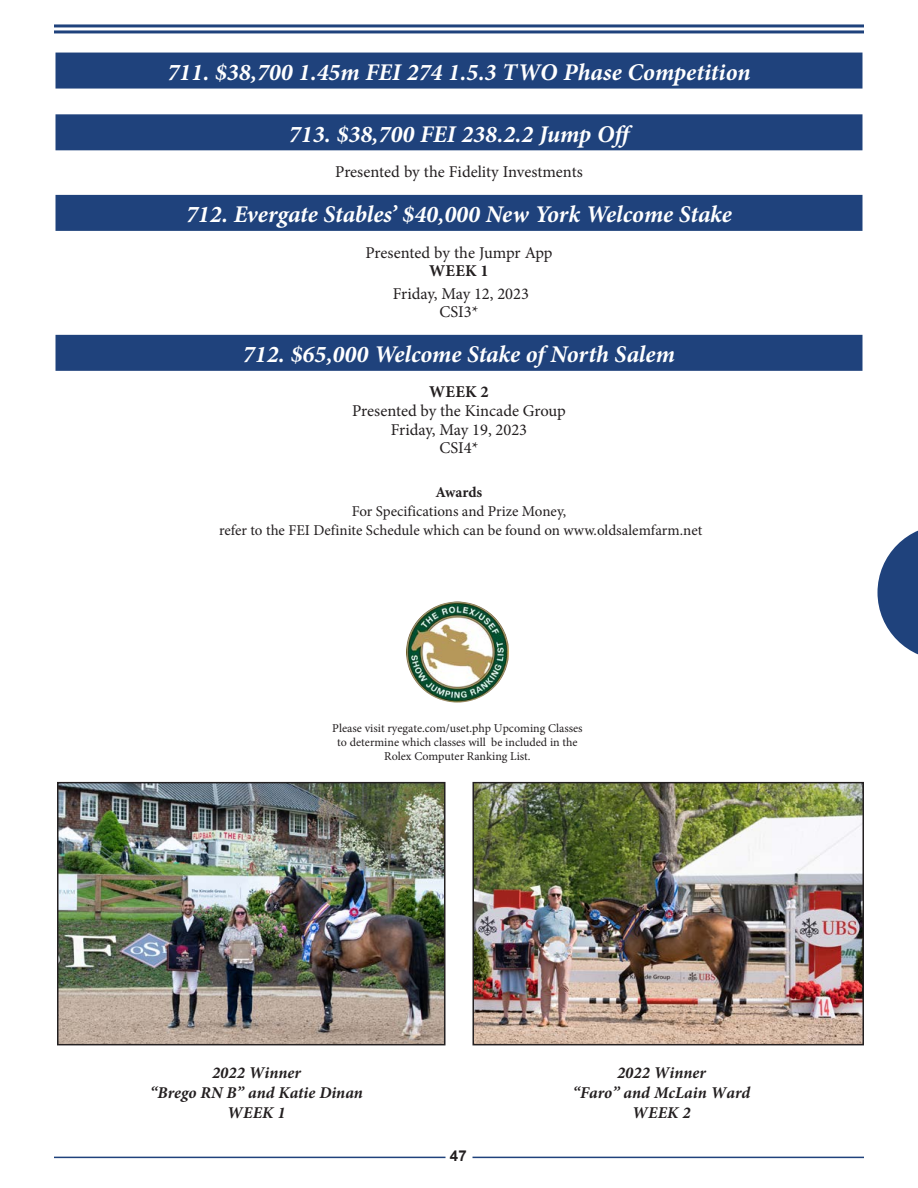
<style>
.page{position:relative;width:918px;height:1188px;background:#fff}
.page>*{position:absolute;margin:0;border:0;box-sizing:border-box;transform-origin:0 0}
.Award_heading{font:italic 700 24px "Minion Pro";color:#fff}
.WEEK_BOLD_CENTERED{font:16.5px/18px "Minion Pro";letter-spacing:-.01em;color:#231f20;text-align:center}
.t1{font:italic 700 16.5px/19.8px "Minion Pro";color:#231f20;text-align:center}
.WEEK_BOLD_CENTERED-2{font:700 16.5px "Minion Pro";letter-spacing:.01em;color:#231f20}
.centered_text{font:15px/18.8px "Minion Pro";color:#231f20;text-align:center}
.centered_text-2{font:700 15px "Minion Pro";color:#231f20}
.t2{font:700 15px "Arial";color:#231f20}
.t3{font:12px/14.4px "Minion Pro";color:#231f20;text-align:center}
</style>
<div class="page">
<svg style="left:878px;top:530px;width:40px;height:125px"></svg>
<hr style="left:54px;top:24px;width:810px;height:3px;background:#1f427c">
<hr style="left:54px;top:30px;width:810px;height:3px;background:#1f427c">
<hr style="left:54px;top:1157px;width:392px;height:1px;background:#1f427c">
<hr style="left:472px;top:1157px;width:392px;height:1px;background:#1f427c">
<div style="left:56px;top:53px;width:806px;height:36px;background:#1f427c"></div>
<div style="left:56px;top:114px;width:806px;height:36px;background:#1f427c"></div>
<div style="left:56px;top:195px;width:806px;height:36px;background:#1f427c"></div>
<div style="left:56px;top:335px;width:806px;height:36px;background:#1f427c"></div>
<img style="left:60px;top:785px;width:383px;height:257px">
<div style="left:57px;top:782px;width:389px;height:263px;border:2px solid #231f20"></div>
<img style="left:475px;top:785px;width:386px;height:257px">
<div style="left:472px;top:782px;width:392px;height:263px;border:2px solid #231f20"></div>
<img style="left:406px;top:602px;width:103px;height:101px">
<p class="Award_heading" style="left:167px;top:55px;width:585px">711. $38,700 1.45m FEI 274 1.5.3 TWO Phase Competition</p>
<p class="Award_heading" style="left:289px;top:117px;width:342px">713. $38,700 FEI 238.2.2 Jump Off</p>
<p class="WEEK_BOLD_CENTERED" style="left:335px;top:163px;width:249px">Presented by the Fidelity Investments</p>
<p class="Award_heading" style="left:186px;top:197px;width:547px">712. Evergate Stables’ $40,000 New York Welcome Stake</p>
<p class="WEEK_BOLD_CENTERED" style="left:365px;top:243px;width:189px">Presented by the Jumpr App</p>
<p class="WEEK_BOLD_CENTERED-2" style="left:429px;top:259px;width:61px">WEEK 1</p>
<p class="WEEK_BOLD_CENTERED" style="left:393px;top:285px;width:138px">Friday, May 12, 2023<br>CSI3*</p>
<p class="Award_heading" style="left:243px;top:337px;width:434px">712. $65,000 Welcome Stake of North Salem</p>
<p class="WEEK_BOLD_CENTERED-2" style="left:429px;top:381px;width:61px">WEEK 2</p>
<p class="WEEK_BOLD_CENTERED" style="left:352px;top:402px;width:215px">Presented by the Kincade Group</p>
<p class="WEEK_BOLD_CENTERED" style="left:391px;top:421px;width:138px">Friday, May 19, 2023<br>CSI4*</p>
<p class="centered_text-2" style="left:436px;top:482px;width:48px">Awards</p>
<p class="centered_text" style="left:219px;top:502px;width:485px">For Specifications and Prize Money,<br>refer to the FEI Definite Schedule which can be found on www.oldsalemfarm.net</p>
<p class="t3" style="left:332px;top:721px;width:252px">Please visit ryegate.com/uset.php Upcoming Classes to determine which classes will be included in the<br>Rolex Computer Ranking List.</p>
<p class="t1" style="left:212px;top:1063px;width:90px">2022 Winner</p>
<p class="t1" style="left:150px;top:1083px;width:214px">“Brego RN B” and Katie Dinan</p>
<p class="t1" style="left:227px;top:1103px;width:60px">WEEK 1</p>
<p class="t2" style="left:450px;top:1146px;width:18px">47</p>
<p class="t1" style="left:617px;top:1063px;width:90px">2022 Winner</p>
<p class="t1" style="left:573px;top:1083px;width:179px">“Faro” and McLain Ward<br>WEEK 2</p>
</div>
